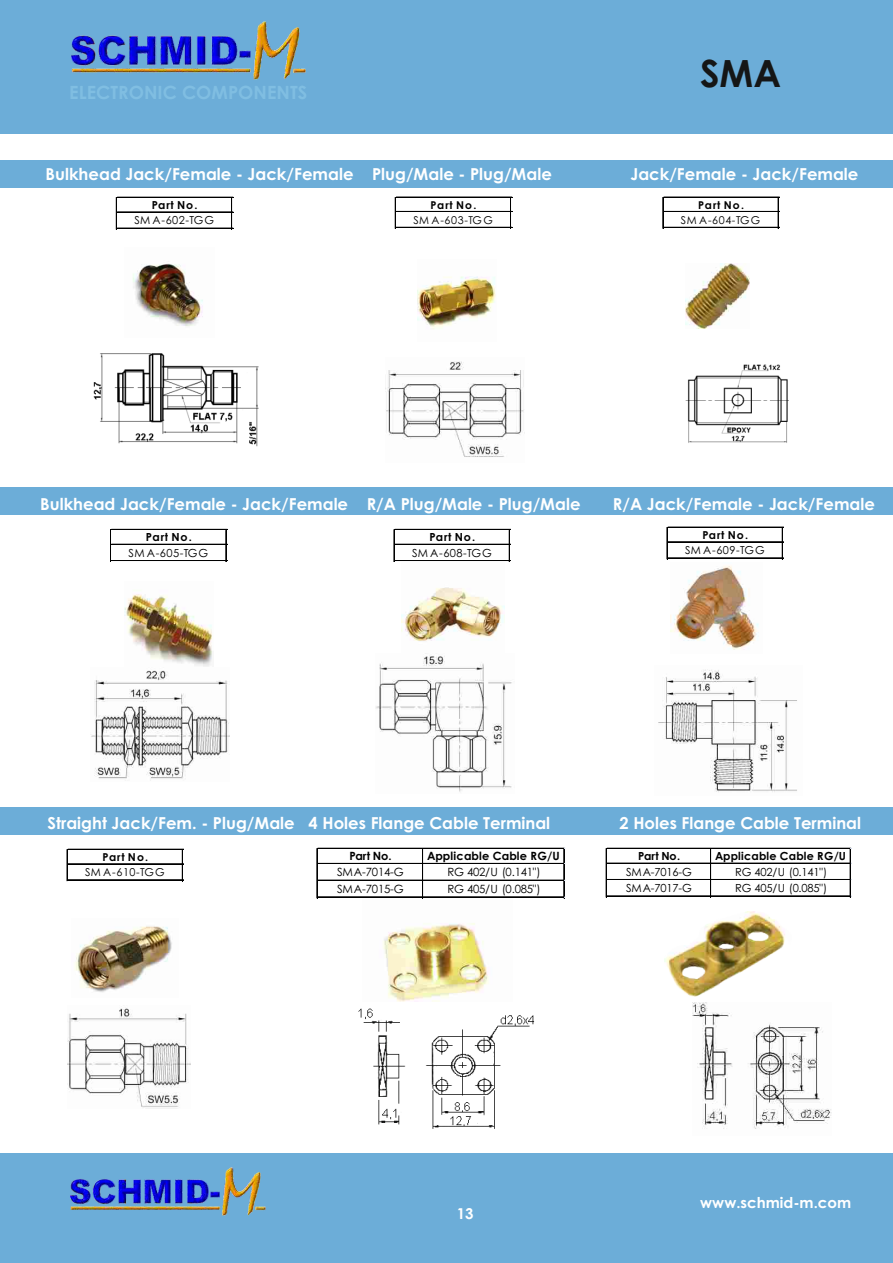
<style>
.page{position:relative;width:893px;height:1263px;background:#fff}
.page>*{position:absolute;margin:0;border:0;box-sizing:border-box;transform-origin:0 0}
.t1{font:700 37.5px "Century Gothic";color:#151616}
.t2{font:700 16.5px "Century Gothic";color:#fff}
.t3{font:700 15px "Century Gothic";color:#fff}
.t4{font:11.4px "Century Gothic";letter-spacing:-.025em;color:#000}
.t5{font:700 11.4px "Century Gothic";color:#000}
.t6{font:11.1px "Century Gothic";letter-spacing:-.02em;color:#000}
.t7{font:700 11.1px "Century Gothic";letter-spacing:.025em;color:#000}
.t8{font:10.95px "Century Gothic";letter-spacing:.045em;color:#000}
.t9{font:700 10.95px "Century Gothic";letter-spacing:.07em;color:#000}
.t10{font:10.8px "Century Gothic";letter-spacing:.055em;color:#000}
.t11{font:700 10.8px "Century Gothic";letter-spacing:.08em;color:#000}
</style>
<div class="page">
<img style="left:401px;top:587px;width:103px;height:67px">
<div style="left:0;top:160px;width:893px;height:28px;background:#6cadd8"></div>
<div style="left:0;top:0;width:893px;height:133px;background:#6cadd8"></div>
<div style="left:0;top:487px;width:893px;height:28px;background:#6cadd8"></div>
<div style="left:0;top:807px;width:893px;height:28px;background:#6cadd8"></div>
<div style="left:0;top:1153px;width:893px;height:110px;background:#6cadd8"></div>
<img style="left:71px;top:1167px;width:194px;height:49px">
<hr style="left:116px;top:197px;width:1px;height:32px;background:#000">
<hr style="left:231px;top:198px;width:1px;height:31px;background:#000">
<hr style="left:232px;top:198px;width:1px;height:31px;background:#000">
<hr style="left:117px;top:197px;width:116px;height:1px;background:#000">
<hr style="left:117px;top:212px;width:116px;height:1px;background:#000">
<hr style="left:117px;top:228px;width:116px;height:1px;background:#000">
<img style="left:417px;top:276px;width:79px;height:53px">
<hr style="left:395px;top:197px;width:1px;height:32px;background:#000">
<hr style="left:510px;top:198px;width:1px;height:31px;background:#000">
<hr style="left:396px;top:197px;width:116px;height:1px;background:#000">
<hr style="left:396px;top:211px;width:116px;height:1px;background:#000">
<hr style="left:396px;top:227px;width:116px;height:1px;background:#000">
<hr style="left:662px;top:197px;width:1px;height:32px;background:#000">
<hr style="left:663px;top:197px;width:1px;height:32px;background:#000">
<hr style="left:778px;top:198px;width:1px;height:31px;background:#000">
<hr style="left:664px;top:197px;width:116px;height:1px;background:#000">
<hr style="left:664px;top:211px;width:116px;height:1px;background:#000">
<hr style="left:664px;top:227px;width:116px;height:1px;background:#000">
<img style="left:133px;top:263px;width:70px;height:63px">
<img style="left:685px;top:264px;width:65px;height:64px">
<hr style="left:110px;top:529px;width:1px;height:33px;background:#000">
<hr style="left:111px;top:529px;width:1px;height:33px;background:#000">
<hr style="left:226px;top:530px;width:1px;height:32px;background:#000">
<hr style="left:111px;top:529px;width:116px;height:1px;background:#000">
<hr style="left:111px;top:544px;width:116px;height:1px;background:#000">
<hr style="left:111px;top:560px;width:116px;height:1px;background:#000">
<img style="left:125px;top:590px;width:87px;height:77px">
<hr style="left:394px;top:529px;width:1px;height:33px;background:#000">
<hr style="left:509px;top:530px;width:1px;height:32px;background:#000">
<hr style="left:395px;top:529px;width:116px;height:1px;background:#000">
<hr style="left:395px;top:544px;width:116px;height:1px;background:#000">
<hr style="left:395px;top:560px;width:116px;height:1px;background:#000">
<img style="left:671px;top:566px;width:88px;height:84px">
<hr style="left:667px;top:527px;width:1px;height:32px;background:#000">
<hr style="left:782px;top:528px;width:1px;height:31px;background:#000">
<hr style="left:668px;top:527px;width:116px;height:1px;background:#000">
<hr style="left:668px;top:541px;width:116px;height:1px;background:#000">
<hr style="left:668px;top:542px;width:116px;height:1px;background:#000">
<hr style="left:668px;top:557px;width:116px;height:1px;background:#000">
<hr style="left:668px;top:558px;width:116px;height:1px;background:#000">
<img style="left:383px;top:898px;width:106px;height:104px">
<hr style="left:318px;top:848px;width:246px;height:1px;background:#000">
<hr style="left:318px;top:863px;width:246px;height:1px;background:#000">
<hr style="left:318px;top:880px;width:246px;height:1px;background:#000">
<hr style="left:318px;top:896px;width:246px;height:1px;background:#000">
<hr style="left:318px;top:897px;width:246px;height:1px;background:#000">
<hr style="left:317px;top:848px;width:1px;height:50px;background:#000">
<hr style="left:422px;top:849px;width:1px;height:49px;background:#000">
<hr style="left:423px;top:849px;width:1px;height:49px;background:#000">
<hr style="left:563px;top:849px;width:1px;height:49px;background:#000">
<hr style="left:564px;top:849px;width:1px;height:49px;background:#000">
<hr style="left:607px;top:848px;width:244px;height:1px;background:#000">
<hr style="left:607px;top:863px;width:244px;height:1px;background:#000">
<hr style="left:607px;top:879px;width:244px;height:1px;background:#000">
<hr style="left:607px;top:895px;width:244px;height:1px;background:#000">
<hr style="left:607px;top:896px;width:244px;height:1px;background:#000">
<hr style="left:606px;top:848px;width:1px;height:49px;background:#000">
<hr style="left:710px;top:849px;width:1px;height:48px;background:#000">
<hr style="left:711px;top:849px;width:1px;height:48px;background:#000">
<hr style="left:850px;top:849px;width:1px;height:48px;background:#000">
<img style="left:664px;top:912px;width:121px;height:84px">
<img style="left:658px;top:669px;width:139px;height:123px">
<hr style="left:67px;top:849px;width:1px;height:32px;background:#000">
<hr style="left:182px;top:850px;width:1px;height:31px;background:#000">
<hr style="left:68px;top:849px;width:116px;height:1px;background:#000">
<hr style="left:68px;top:863px;width:116px;height:1px;background:#000">
<hr style="left:68px;top:864px;width:116px;height:1px;background:#000">
<hr style="left:68px;top:879px;width:116px;height:1px;background:#000">
<hr style="left:68px;top:880px;width:116px;height:1px;background:#000">
<img style="left:75px;top:926px;width:97px;height:66px">
<img style="left:67px;top:1008px;width:124px;height:100px">
<img style="left:90px;top:670px;width:139px;height:111px">
<img style="left:376px;top:656px;width:136px;height:136px">
<img style="left:385px;top:361px;width:139px;height:96px">
<img style="left:358px;top:1008px;width:177px;height:121px">
<img style="left:693px;top:1003px;width:138px;height:126px">
<img style="left:93px;top:353px;width:166px;height:94px">
<img style="left:685px;top:364px;width:103px;height:79px">
<h1 class="t1" style="left:700px;top:59px;width:83px">SMA</h1>
<p class="t2" style="left:46px;top:168px;width:508px">Bulkhead Jack/Female - Jack/Female Plug/Male - Plug/Male</p>
<p class="t2" style="left:630px;top:168px;width:230px">Jack/Female - Jack/Female</p>
<p class="t7" style="left:152px;top:201px;width:47px">Part No.</p>
<p class="t6" style="left:134px;top:216px;width:81px">SM A-602-TGG</p>
<p class="t11" style="left:431px;top:200px;width:47px">Part No.</p>
<p class="t10" style="left:413px;top:216px;width:81px">SM A-603-TGG</p>
<p class="t11" style="left:698px;top:200px;width:47px">Part No.</p>
<p class="t10" style="left:681px;top:216px;width:81px">SM A-604-TGG</p>
<p class="t2" style="left:40px;top:497px;width:542px">Bulkhead Jack/Female - Jack/Female R/A Plug/Male - Plug/Male</p>
<p class="t2" style="left:613px;top:497px;width:264px">R/A Jack/Female - Jack/Female</p>
<p class="t7" style="left:146px;top:533px;width:47px">Part No.</p>
<p class="t6" style="left:129px;top:548px;width:81px">SM A-605-TGG</p>
<p class="t9" style="left:702px;top:531px;width:47px">Part No.</p>
<p class="t8" style="left:685px;top:546px;width:81px">SM A-609-TGG</p>
<p class="t7" style="left:429px;top:533px;width:47px">Part No.</p>
<p class="t6" style="left:412px;top:548px;width:81px">SM A-608-TGG</p>
<p class="t2" style="left:48px;top:816px;width:504px">Straight Jack/Fem. - Plug/Male 4 Holes Flange Cable Terminal</p>
<p class="t2" style="left:619px;top:816px;width:243px">2 Holes Flange Cable Terminal</p>
<p class="t7" style="left:638px;top:852px;width:43px">Part No.</p>
<p class="t7" style="left:715px;top:852px;width:132px">Applicable Cable RG/U</p>
<p class="t6" style="left:626px;top:867px;width:67px">SMA-7016-G</p>
<p class="t6" style="left:735px;top:867px;width:94px">RG 402/U (0.141")</p>
<p class="t6" style="left:626px;top:884px;width:67px">SMA-7017-G</p>
<p class="t6" style="left:735px;top:884px;width:94px">RG 405/U (0.085")</p>
<p class="t5" style="left:349px;top:852px;width:44px">Part No.</p>
<p class="t5" style="left:427px;top:852px;width:134px">Applicable Cable RG/U</p>
<p class="t4" style="left:337px;top:868px;width:68px">SMA-7014-G</p>
<p class="t4" style="left:447px;top:868px;width:95px">RG 402/U (0.141")</p>
<p class="t4" style="left:337px;top:884px;width:68px">SMA-7015-G</p>
<p class="t4" style="left:447px;top:884px;width:95px">RG 405/U (0.085")</p>
<p class="t9" style="left:102px;top:852px;width:47px">Part No.</p>
<p class="t8" style="left:85px;top:868px;width:81px">SM A-610-TGG</p>
<p class="t3" style="left:457px;top:1208px;width:18px">13</p>
<p class="t3" style="left:700px;top:1197px;width:152px">www.schmid-m.com</p>
</div>
